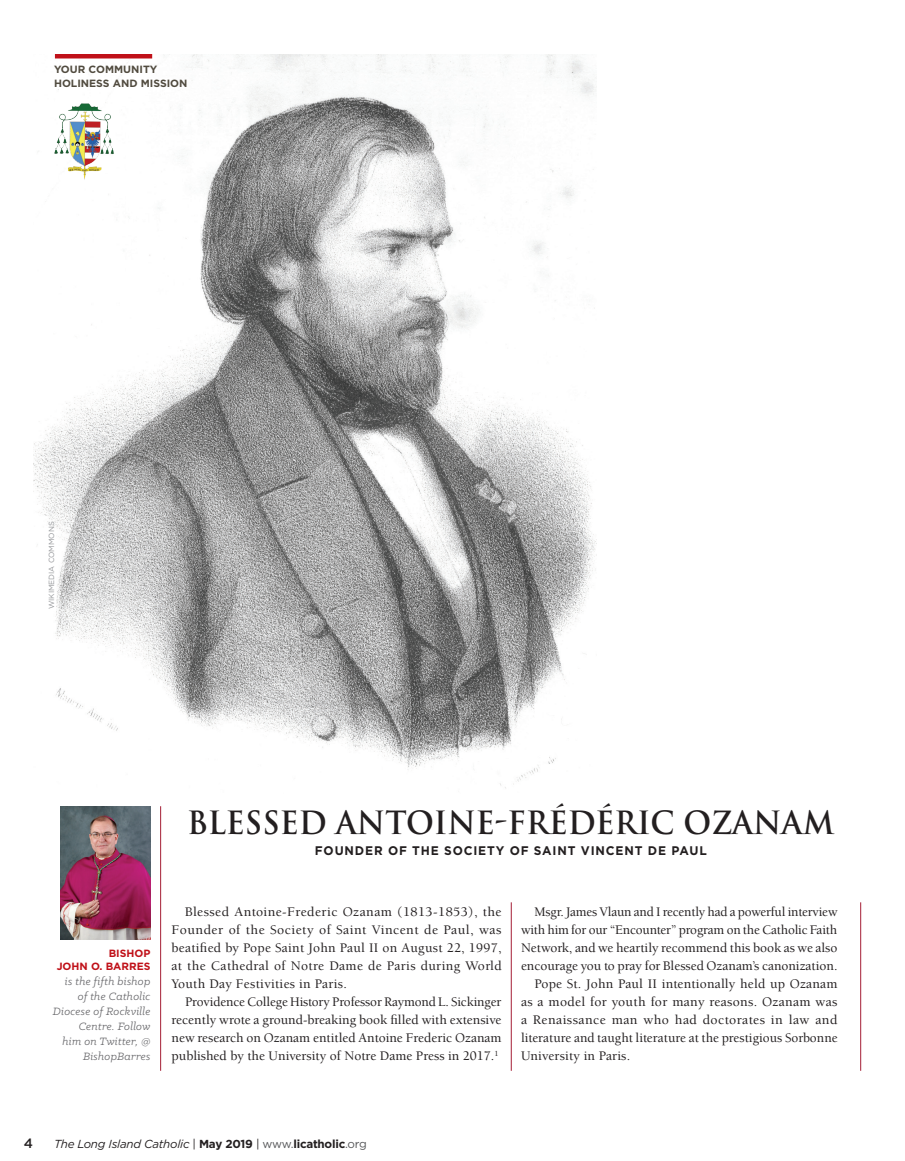
<style>
.page{position:relative;width:905px;height:1161px;background:#fff}
.page>*{position:absolute;margin:0;border:0;box-sizing:border-box;transform-origin:0 0}
.Paragraph_Style_5{font:700 31.2px "Trajan Pro";color:#231f20;scale:.96 1}
.Paragraph_Style_5-2{font:500 13.5px/18px "Berkeley Pro";color:#231f20;text-align:justify}
.t1{font:500 13.5px "Gotham";color:#231f20}
.Paragraph_Style_5-3{font:700 12.45px "Gotham";letter-spacing:.07em;color:#231f20;scale:.96 1}
.t2{font:italic 12px/15px "Klinic Slab";letter-spacing:.02em;color:#636366;text-align:right}
.t3{font:italic 11.7px "Gotham";letter-spacing:-.02em;color:#231f20}
.t4{font:700 10.5px "Gotham";color:#514b3f}
.t5{font:700 10.5px/13.5px "Gotham";color:#c01119;text-align:right}
.Paragraph_Style_5-4{font:7.5px "Gotham";color:#939598}
.s1{font-style:normal}
.s2{font-weight:700;font-style:normal}
.s3{font-style:normal;color:#57585a}
</style>
<div class="page">
<img style="left:33px;top:54px;width:563px;height:735px">
<img style="left:60px;top:806px;width:90px;height:133px">
<img style="left:54px;top:100px;width:62px;height:82px">
<hr style="left:55px;top:54px;width:97px;height:4px;background:#c01119">
<hr style="left:160px;top:806px;width:1px;height:265px;background:#a41d35">
<hr style="left:511px;top:902px;width:1px;height:169px;background:#a41d35">
<hr style="left:860px;top:902px;width:1px;height:169px;background:#a41d35">
<p class="t4" style="left:54px;top:63px;width:105px">YOUR COMMUNITY</p>
<p class="t4" style="left:54px;top:76px;width:135px">HOLINESS AND MISSION</p>
<p class="Paragraph_Style_5-4" style="left:47px;top:609px;width:89px;rotate:-90deg">WIKIMEDIA COMMONS</p>
<p class="t5" style="left:57px;top:946px;width:95px">BISHOP<br>JOHN O. BARRES</p>
<p class="t2" style="left:65px;top:974px;width:87px">is the fifth bishop</p>
<p class="t2" style="left:53px;top:989px;width:99px">of the Catholic<br>Diocese of Rockville<br>Centre. Follow<br>him on Twitter, @<br>BishopBarres</p>
<p class="Paragraph_Style_5" style="left:187px;top:804px;width:676px">BLESSED ANTOINE-FRÉDÉRIC OZANAM</p>
<p class="Paragraph_Style_5-3" style="left:315px;top:843px;width:409px">FOUNDER OF THE SOCIETY OF SAINT VINCENT DE PAUL</p>
<p class="Paragraph_Style_5-2" style="left:171px;top:903px;width:331px;text-indent:14px">Blessed Antoine-Frederic Ozanam (1813-1853), the Founder of the Society of Saint Vincent de Paul, was beatified by Pope Saint John Paul II on August 22, 1997, at the Cathedral of Notre Dame de Paris during World Youth Day Festivities in Paris.</p>
<p class="Paragraph_Style_5-2" style="left:171px;top:993px;width:331px;text-indent:14px">Providence College History Professor Raymond L. Sickinger recently wrote a ground-breaking book filled with extensive new research on Ozanam entitled Antoine Frederic Ozanam published by the University of Notre Dame Press in 2017.<sup>1</sup></p>
<p class="Paragraph_Style_5-2" style="left:521px;top:903px;width:318px;text-indent:14px">Msgr. James Vlaun and I recently had a powerful interview with him for our “Encounter” program on the Catholic Faith Network, and we heartily recommend this book as we also encourage you to pray for Blessed Ozanam’s canonization.</p>
<p class="Paragraph_Style_5-2" style="left:521px;top:975px;width:318px;text-indent:14px">Pope St. John Paul II intentionally held up Ozanam as a model for youth for many reasons. Ozanam was a Renaissance man who had doctorates in law and literature and taught literature at the prestigious Sorbonne University in Paris.</p>
<p class="t1" style="left:24px;top:1135px;width:11px">4</p>
<p class="t3" style="left:54px;top:1136px;width:314px">The Long Island Catholic <span class="s1">|</span> <span class="s2">May 2019</span> <span class="s1">|</span> <span class="s3">www.</span><span class="s2">licatholic</span><span class="s3">.org</span></p>
</div>
